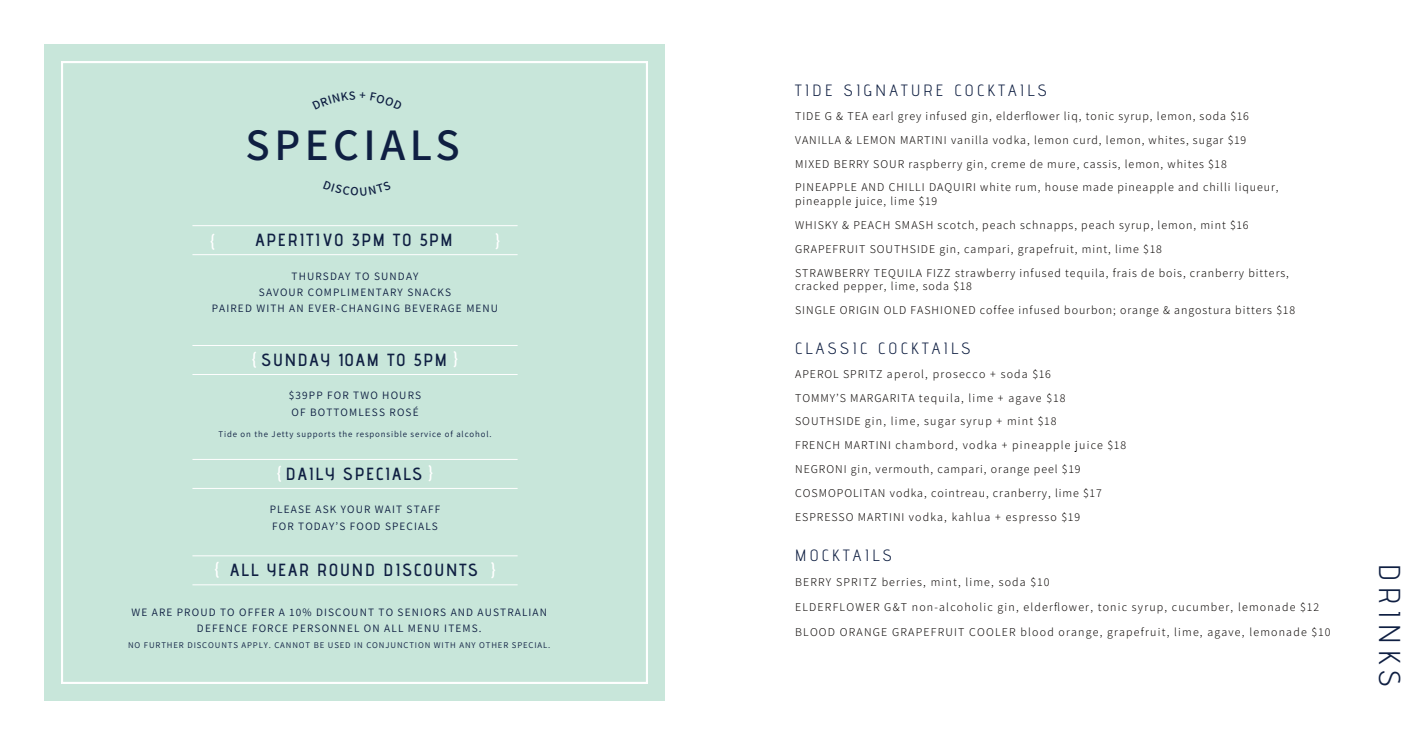
<style>
.page{position:relative;width:1418px;height:745px;background:#fff}
.page>*{position:absolute;margin:0;border:0;box-sizing:border-box;transform-origin:0 0}
.t1{font:600 45px "Assistant";letter-spacing:.1em;color:#0f1f42}
.t2{font:30px "Advent Pro";letter-spacing:.2em;color:#0f1f42}
.t3{font:600 17.5px "Advent Pro";letter-spacing:.1em;color:#0f1f42}
.t4{font:600 17.5px "Advent Pro";color:#fff}
.t5{font:16.25px "Advent Pro";letter-spacing:.2em;color:#0f1f42}
.t6{font:300 11.88px/23.8px "Assistant";letter-spacing:.08em;color:#0c0806}
.t7{font:300 11.88px/25px "Assistant";letter-spacing:.1em;color:#0c0806}
.t8{font:11.25px/16.2px "Assistant";letter-spacing:.1em;color:#0f1f42;text-align:center}
.t9{font:8.75px "Assistant";letter-spacing:.1em;color:#0f1f42}
.s1{color:#fff}
</style>
<div class="page">
<div style="left:44px;top:44px;width:620px;height:656px;background:#c8e6da"></div>
<hr style="left:192px;top:254px;width:325px;height:1px;background:#fff">
<hr style="left:192px;top:225px;width:325px;height:1px;background:#fff">
<hr style="left:192px;top:374px;width:325px;height:1px;background:#fff">
<hr style="left:192px;top:345px;width:325px;height:1px;background:#fff">
<hr style="left:192px;top:487px;width:325px;height:1px;background:#fff">
<hr style="left:192px;top:458px;width:325px;height:1px;background:#fff">
<hr style="left:192px;top:584px;width:325px;height:1px;background:#fff">
<hr style="left:192px;top:555px;width:325px;height:1px;background:#fff">
<h1 class="t1" style="left:246px;top:114px;width:216px">SPECIALS</h1>
<h3 class="t4" style="left:209px;top:230px;width:8px">{</h3>
<h3 class="t4" style="left:501px;top:251px;width:8px;rotate:-180deg">{</h3>
<h3 class="t3" style="left:255px;top:229px;width:199px">APERITIVO 3PM TO 5PM</h3>
<p class="t8" style="left:212px;top:267px;width:288px">THURSDAY TO SUNDAY<br>SAVOUR COMPLIMENTARY SNACKS<br>PAIRED WITH AN EVER-CHANGING BEVERAGE MENU</p>
<h3 class="t3" style="left:251px;top:349px;width:197px"><span class="s1">{</span> SUNDAY 10AM TO 5PM</h3>
<h3 class="t4" style="left:459px;top:370px;width:8px;rotate:-180deg">{</h3>
<p class="t8" style="left:289px;top:386px;width:134px;text-align:left">$39PP FOR TWO HOURS<br>OF BOTTOMLESS ROSÉ</p>
<p class="t9" style="left:218px;top:427px;width:274px">Tide on the Jetty supports the responsible service of alcohol.</p>
<h3 class="t3" style="left:276px;top:463px;width:148px"><span class="s1">{</span> DAILY SPECIALS</h3>
<h3 class="t4" style="left:434px;top:484px;width:8px;rotate:-180deg">{</h3>
<p class="t8" style="left:270px;top:500px;width:172px;text-align:left">PLEASE ASK YOUR WAIT STAFF<br>FOR TODAY’S FOOD SPECIALS</p>
<h3 class="t4" style="left:213px;top:559px;width:8px">{</h3>
<h3 class="t4" style="left:496px;top:580px;width:8px;rotate:-180deg">{</h3>
<h3 class="t3" style="left:230px;top:559px;width:249px">ALL YEAR ROUND DISCOUNTS</h3>
<p class="t8" style="left:131px;top:603px;width:417px">WE ARE PROUD TO OFFER A 10% DISCOUNT TO SENIORS AND AUSTRALIAN<br>DEFENCE FORCE PERSONNEL ON ALL MENU ITEMS.</p>
<p class="t9" style="left:128px;top:639px;width:424px">NO FURTHER DISCOUNTS APPLY. CANNOT BE USED IN CONJUNCTION WITH ANY OTHER SPECIAL.</p>
<h3 class="t5" style="left:795px;top:81px;width:253px">TIDE SIGNATURE COCKTAILS</h3>
<p class="t6" style="left:795px;top:104px;width:485px">TIDE G &amp; TEA earl grey infused gin, elderflower liq, tonic syrup, lemon, soda $16<br>VANILLA &amp; LEMON MARTINI vanilla vodka, lemon curd, lemon, whites, sugar $19<br>MIXED BERRY SOUR raspberry gin, creme de mure, cassis, lemon, whites $18<br>PINEAPPLE AND CHILLI DAQUIRI white rum, house made pineapple and chilli liqueur,</p>
<p class="t6" style="left:795px;top:189px;width:495px">pineapple juice, lime $19<br>WHISKY &amp; PEACH SMASH scotch, peach schnapps, peach syrup, lemon, mint $16<br>GRAPEFRUIT SOUTHSIDE gin, campari, grapefruit, mint, lime $18<br>STRAWBERRY TEQUILA FIZZ strawberry infused tequila, frais de bois, cranberry bitters,</p>
<p class="t6" style="left:795px;top:274px;width:501px">cracked pepper, lime, soda $18<br>SINGLE ORIGIN OLD FASHIONED coffee infused bourbon; orange &amp; angostura bitters $18</p>
<h3 class="t5" style="left:795px;top:338px;width:177px">CLASSIC COCKTAILS</h3>
<p class="t6" style="left:795px;top:361px;width:332px">APEROL SPRITZ aperol, prosecco + soda $16<br>TOMMY’S MARGARITA tequila, lime + agave $18<br>SOUTHSIDE gin, lime, sugar syrup + mint $18<br>FRENCH MARTINI chambord, vodka + pineapple juice $18<br>NEGRONI gin, vermouth, campari, orange peel $19<br>COSMOPOLITAN vodka, cointreau, cranberry, lime $17<br>ESPRESSO MARTINI vodka, kahlua + espresso $19</p>
<h3 class="t5" style="left:795px;top:544px;width:98px">MOCKTAILS</h3>
<p class="t7" style="left:795px;top:568px;width:537px">BERRY SPRITZ berries, mint, lime, soda $10<br>ELDERFLOWER G&amp;T non-alcoholic gin, elderflower, tonic syrup, cucumber, lemonade $12<br>BLOOD ORANGE GRAPEFRUIT COOLER blood orange, grapefruit, lime, agave, lemonade $10</p>
<h2 class="t2" style="left:1408px;top:563px;width:124px;rotate:90deg">DRINKS</h2>
</div>
